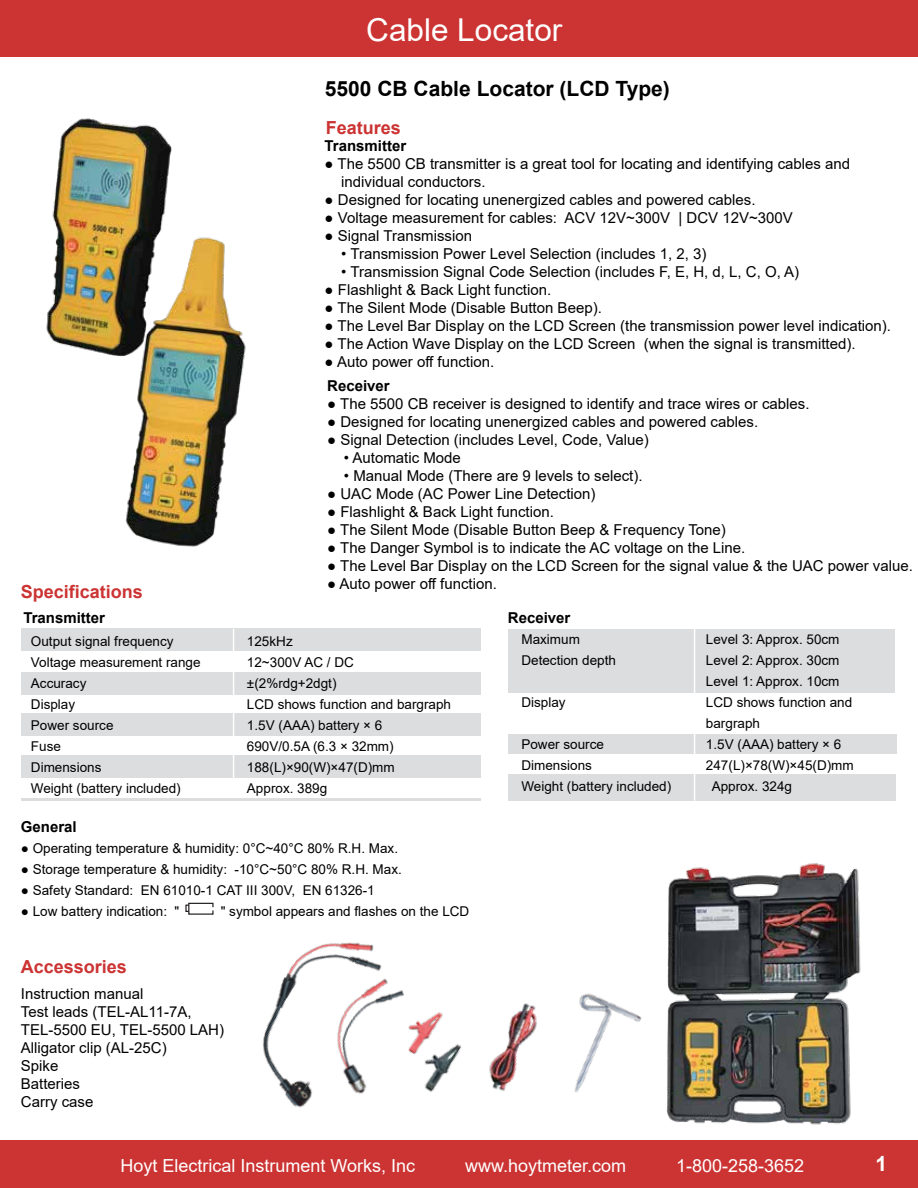
<style>
.page{position:relative;width:918px;height:1188px;background:#fff}
.page>*{position:absolute;margin:0;border:0;box-sizing:border-box;transform-origin:0 0}
.t1{font:31.5px "Arial";color:#fff}
.t2{font:700 21px "Arial";color:#000}
.t3{font:700 21px "Arial";color:#fff}
.t4{font:18px "Arial";color:#fff}
.t5{font:700 18px "Arial";color:#c33}
.t6{font:15px/18px "Arial";color:#000}
.t7{font:700 15px "Arial";color:#000}
.t8{font:13.5px/21px "Arial";color:#000}
</style>
<div class="page">
<img style="left:668px;top:863px;width:193px;height:262px">
<img style="left:432px;top:1012px;width:30px;height:80px">
<img style="left:489px;top:1003px;width:39px;height:88px">
<img style="left:528px;top:957px;width:153px;height:166px">
<img style="left:262px;top:942px;width:170px;height:166px">
<div style="left:508px;top:629px;width:387px;height:64px;background:#dcddde"></div>
<div style="left:508px;top:734px;width:389px;height:20px;background:#dcddde"></div>
<div style="left:508px;top:774px;width:388px;height:27px;background:#dcddde"></div>
<hr style="left:694px;top:629px;width:1px;height:172px;background:#fff">
<svg style="left:185px;top:902px;width:29px;height:13px"></svg>
<div style="left:21px;top:629px;width:460px;height:22px;background:#dcddde"></div>
<div style="left:21px;top:673px;width:460px;height:22px;background:#dcddde"></div>
<div style="left:21px;top:713px;width:460px;height:22px;background:#dcddde"></div>
<div style="left:21px;top:756px;width:460px;height:22px;background:#dcddde"></div>
<hr style="left:233px;top:629px;width:1px;height:172px;background:#fff">
<hr style="left:21px;top:798px;width:460px;height:3px;background:#dcddde">
<img style="left:125px;top:237px;width:121px;height:310px">
<img style="left:46px;top:118px;width:164px;height:265px">
<div style="left:0;top:0;width:918px;height:57px;background:#c33"></div>
<div style="left:0;top:1140px;width:918px;height:48px;background:#c33"></div>
<h1 class="t1" style="left:366px;top:9px;width:198px">Cable Locator</h1>
<h2 class="t2" style="left:325px;top:73px;width:347px">5500 CB Cable Locator (LCD Type)</h2>
<p class="t5" style="left:326px;top:115px;width:77px">Features</p>
<p class="t5" style="left:21px;top:579px;width:124px">Specifications</p>
<p class="t7" style="left:23px;top:607px;width:83px">Transmitter</p>
<p class="t7" style="left:325px;top:136px;width:83px">Transmitter</p>
<p class="t6" style="left:341px;top:155px;width:511px;text-indent:-17px">● The 5500 CB transmitter is a great tool for locating and identifying cables and individual conductors.</p>
<p class="t6" style="left:325px;top:191px;width:432px">● Designed for locating unenergized cables and powered cables.</p>
<p class="t6" style="left:325px;top:209px;width:470px">● Voltage measurement for cables: ACV 12V~300V | DCV 12V~300V</p>
<p class="t6" style="left:325px;top:227px;width:149px">● Signal Transmission</p>
<p class="t6" style="left:341px;top:245px;width:367px">• Transmission Power Level Selection (includes 1, 2, 3)</p>
<p class="t6" style="left:341px;top:263px;width:459px">• Transmission Signal Code Selection (includes F, E, H, d, L, C, O, A)</p>
<p class="t6" style="left:325px;top:281px;width:228px">● Flashlight &amp; Back Light function.</p>
<p class="t6" style="left:325px;top:299px;width:279px">● The Silent Mode (Disable Button Beep).</p>
<p class="t6" style="left:325px;top:317px;width:568px">● The Level Bar Display on the LCD Screen (the transmission power level indication).</p>
<p class="t6" style="left:325px;top:335px;width:532px">● The Action Wave Display on the LCD Screen (when the signal is transmitted).</p>
<p class="t6" style="left:325px;top:353px;width:171px">● Auto power off function.</p>
<p class="t7" style="left:327px;top:375px;width:64px">Receiver</p>
<p class="t6" style="left:327px;top:395px;width:484px">● The 5500 CB receiver is designed to identify and trace wires or cables.</p>
<p class="t6" style="left:327px;top:413px;width:432px">● Designed for locating unenergized cables and powered cables.</p>
<p class="t6" style="left:327px;top:431px;width:323px">● Signal Detection (includes Level, Code, Value)</p>
<p class="t6" style="left:344px;top:449px;width:118px">• Automatic Mode</p>
<p class="t6" style="left:344px;top:467px;width:300px">• Manual Mode (There are 9 levels to select).</p>
<p class="t6" style="left:327px;top:485px;width:270px">● UAC Mode (AC Power Line Detection)</p>
<p class="t6" style="left:327px;top:503px;width:228px">● Flashlight &amp; Back Light function.</p>
<p class="t6" style="left:327px;top:521px;width:400px">● The Silent Mode (Disable Button Beep &amp; Frequency Tone)</p>
<p class="t6" style="left:327px;top:539px;width:420px">● The Danger Symbol is to indicate the AC voltage on the Line.</p>
<p class="t6" style="left:327px;top:557px;width:587px">● The Level Bar Display on the LCD Screen for the signal value &amp; the UAC power value.</p>
<p class="t6" style="left:327px;top:575px;width:171px">● Auto power off function.</p>
<p class="t7" style="left:508px;top:607px;width:64px">Receiver</p>
<p class="t8" style="left:31px;top:631px;width:144px">Output signal frequency</p>
<p class="t8" style="left:247px;top:631px;width:47px">125kHz</p>
<p class="t8" style="left:31px;top:652px;width:171px">Voltage measurement range</p>
<p class="t8" style="left:247px;top:652px;width:108px">12~300V AC / DC</p>
<p class="t8" style="left:31px;top:673px;width:57px">Accuracy</p>
<p class="t8" style="left:247px;top:673px;width:91px">±(2%rdg+2dgt)</p>
<p class="t8" style="left:31px;top:694px;width:46px">Display</p>
<p class="t8" style="left:247px;top:694px;width:206px">LCD shows function and bargraph</p>
<p class="t8" style="left:31px;top:715px;width:84px">Power source</p>
<p class="t8" style="left:247px;top:715px;width:137px">1.5V (AAA) battery × 6</p>
<p class="t8" style="left:31px;top:736px;width:32px">Fuse</p>
<p class="t8" style="left:247px;top:736px;width:148px">690V/0.5A (6.3 × 32mm)</p>
<p class="t8" style="left:31px;top:757px;width:72px">Dimensions</p>
<p class="t8" style="left:247px;top:757px;width:149px">188(L)×90(W)×47(D)mm</p>
<p class="t8" style="left:31px;top:778px;width:151px">Weight (battery included)</p>
<p class="t8" style="left:247px;top:778px;width:82px">Approx. 389g</p>
<p class="t7" style="left:21px;top:816px;width:57px">General</p>
<p class="t8" style="left:21px;top:838px;width:379px">● Operating temperature &amp; humidity: 0°C~40°C 80% R.H. Max.</p>
<p class="t8" style="left:21px;top:859px;width:382px">● Storage temperature &amp; humidity: -10°C~50°C 80% R.H. Max.</p>
<p class="t8" style="left:21px;top:880px;width:355px">● Safety Standard: EN 61010-1 CAT III 300V, EN 61326-1</p>
<p class="t8" style="left:21px;top:901px;width:160px">● Low battery indication: "</p>
<p class="t8" style="left:221px;top:901px;width:250px">" symbol appears and flashes on the LCD</p>
<p class="t5" style="left:21px;top:954px;width:108px">Accessories</p>
<p class="t6" style="left:21px;top:985px;width:205px">Instruction manual<br>Test leads (TEL-AL11-7A,<br>TEL-5500 EU, TEL-5500 LAH)<br>Alligator clip (AL-25C)<br>Spike<br>Batteries<br>Carry case</p>
<p class="t8" style="left:521px;top:629px;width:60px">Maximum</p>
<p class="t8" style="left:706px;top:629px;width:135px">Level 3: Approx. 50cm</p>
<p class="t8" style="left:521px;top:650px;width:96px">Detection depth</p>
<p class="t8" style="left:706px;top:650px;width:135px">Level 2: Approx. 30cm<br>Level 1: Approx. 10cm</p>
<p class="t8" style="left:521px;top:692px;width:46px">Display</p>
<p class="t8" style="left:706px;top:692px;width:148px">LCD shows function and bargraph</p>
<p class="t8" style="left:521px;top:734px;width:84px">Power source</p>
<p class="t8" style="left:706px;top:734px;width:137px">1.5V (AAA) battery × 6</p>
<p class="t8" style="left:521px;top:755px;width:72px">Dimensions</p>
<p class="t8" style="left:706px;top:755px;width:149px">247(L)×78(W)×45(D)mm</p>
<p class="t8" style="left:521px;top:776px;width:151px">Weight (battery included)</p>
<p class="t8" style="left:712px;top:776px;width:82px">Approx. 324g</p>
<p class="t4" style="left:120px;top:1154px;width:296px">Hoyt Electrical Instrument Works, Inc</p>
<p class="t4" style="left:465px;top:1154px;width:163px">www.hoytmeter.com</p>
<p class="t4" style="left:676px;top:1154px;width:130px">1-800-258-3652</p>
<h2 class="t3" style="left:876px;top:1149px;width:13px">1</h2>
</div>
